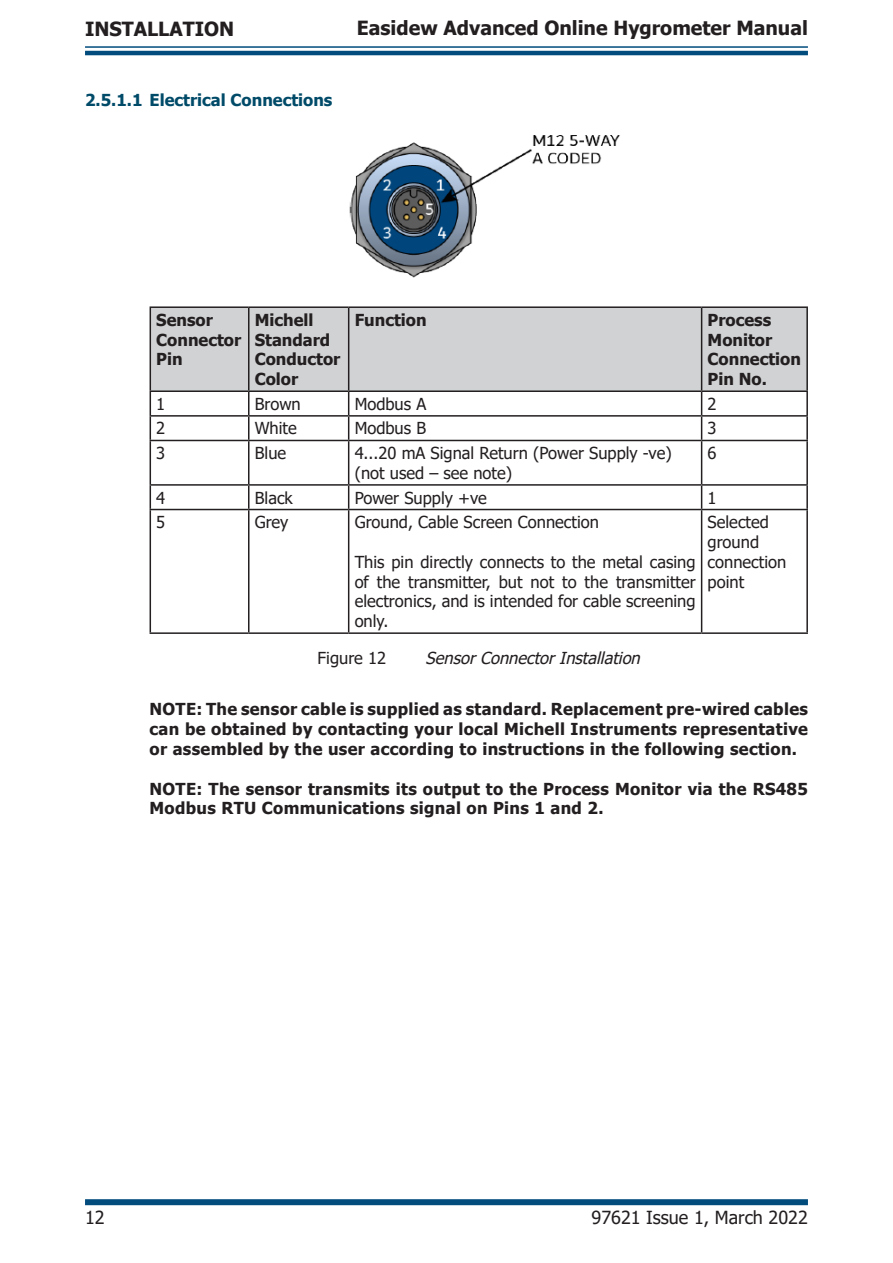
<style>
.page{position:relative;width:893px;height:1263px;background:#fff}
.page>*{position:absolute;margin:0;border:0;box-sizing:border-box;transform-origin:0 0}
.t1{font:700 19.5px "Tahoma";color:#231f20}
.t2{font:18px "Tahoma";color:#231f20}
.t3{font:16.5px/19.8px "Tahoma";color:#231f20;text-align:justify}
.Paragraph_UM{font:700 16.5px/19.8px "Tahoma";letter-spacing:.02em;color:#231f20;text-align:justify}
.Paragraph_UM-2{font:700 16.5px/19.8px "Tahoma";color:#231f20}
.t4{font:700 16.5px "Tahoma";color:#014b69}
.t5{font:italic 16.5px "Tahoma";color:#231f20}
</style>
<div class="page">
<hr style="left:85px;top:46px;width:723px;height:2px;background:#014b7d">
<hr style="left:85px;top:51px;width:723px;height:4px;background:#014b7d">
<div style="left:85px;top:1199px;width:723px;height:6px;background:#014b7d"></div>
<img style="left:349px;top:135px;width:271px;height:143px">
<div style="left:151px;top:308px;width:655px;height:82px;background:#d1d2d4"></div>
<hr style="left:150px;top:306px;width:99px;height:2px;background:#231f20">
<hr style="left:150px;top:308px;width:1px;height:82px;background:#231f20">
<hr style="left:249px;top:306px;width:100px;height:2px;background:#231f20">
<hr style="left:248px;top:308px;width:1px;height:82px;background:#231f20">
<hr style="left:349px;top:306px;width:353px;height:2px;background:#231f20">
<hr style="left:348px;top:308px;width:1px;height:82px;background:#231f20">
<hr style="left:702px;top:306px;width:106px;height:2px;background:#231f20">
<hr style="left:701px;top:308px;width:1px;height:82px;background:#231f20">
<hr style="left:806px;top:308px;width:2px;height:82px;background:#231f20">
<hr style="left:150px;top:390px;width:99px;height:2px;background:#231f20">
<hr style="left:249px;top:390px;width:100px;height:2px;background:#231f20">
<hr style="left:349px;top:390px;width:353px;height:2px;background:#231f20">
<hr style="left:702px;top:390px;width:106px;height:2px;background:#231f20">
<hr style="left:806px;top:392px;width:2px;height:23px;background:#231f20">
<hr style="left:150px;top:415px;width:99px;height:2px;background:#231f20">
<svg style="left:150px;top:392px;width:1px;height:48px"></svg>
<hr style="left:249px;top:415px;width:100px;height:2px;background:#231f20">
<svg style="left:248px;top:392px;width:1px;height:48px"></svg>
<hr style="left:349px;top:415px;width:353px;height:2px;background:#231f20">
<svg style="left:348px;top:392px;width:1px;height:48px"></svg>
<hr style="left:702px;top:415px;width:106px;height:2px;background:#231f20">
<svg style="left:701px;top:392px;width:1px;height:48px"></svg>
<hr style="left:806px;top:417px;width:2px;height:23px;background:#231f20">
<hr style="left:150px;top:440px;width:99px;height:1px;background:#231f20">
<hr style="left:150px;top:441px;width:1px;height:43px;background:#231f20">
<hr style="left:249px;top:440px;width:100px;height:1px;background:#231f20">
<hr style="left:248px;top:441px;width:1px;height:43px;background:#231f20">
<hr style="left:349px;top:440px;width:353px;height:1px;background:#231f20">
<hr style="left:348px;top:441px;width:1px;height:43px;background:#231f20">
<hr style="left:702px;top:440px;width:106px;height:1px;background:#231f20">
<hr style="left:701px;top:441px;width:1px;height:43px;background:#231f20">
<hr style="left:806px;top:441px;width:2px;height:43px;background:#231f20">
<hr style="left:150px;top:484px;width:99px;height:2px;background:#231f20">
<svg style="left:150px;top:486px;width:1px;height:23px"></svg>
<hr style="left:249px;top:484px;width:100px;height:2px;background:#231f20">
<svg style="left:248px;top:486px;width:1px;height:23px"></svg>
<hr style="left:349px;top:484px;width:353px;height:2px;background:#231f20">
<svg style="left:348px;top:486px;width:1px;height:23px"></svg>
<hr style="left:702px;top:484px;width:106px;height:2px;background:#231f20">
<svg style="left:701px;top:486px;width:1px;height:23px"></svg>
<hr style="left:806px;top:486px;width:2px;height:23px;background:#231f20">
<hr style="left:150px;top:509px;width:99px;height:1px;background:#231f20">
<hr style="left:150px;top:510px;width:1px;height:122px;background:#231f20">
<hr style="left:249px;top:509px;width:100px;height:1px;background:#231f20">
<hr style="left:248px;top:510px;width:1px;height:122px;background:#231f20">
<hr style="left:349px;top:509px;width:353px;height:1px;background:#231f20">
<hr style="left:348px;top:510px;width:1px;height:122px;background:#231f20">
<hr style="left:702px;top:509px;width:106px;height:1px;background:#231f20">
<hr style="left:701px;top:510px;width:1px;height:122px;background:#231f20">
<hr style="left:806px;top:510px;width:2px;height:122px;background:#231f20">
<hr style="left:150px;top:632px;width:99px;height:2px;background:#231f20">
<hr style="left:249px;top:632px;width:100px;height:2px;background:#231f20">
<hr style="left:349px;top:632px;width:353px;height:2px;background:#231f20">
<hr style="left:702px;top:632px;width:106px;height:2px;background:#231f20">
<p class="t1" style="left:85px;top:15px;width:151px">INSTALLATION</p>
<p class="t4" style="left:85px;top:89px;width:249px">2.5.1.1 Electrical Connections</p>
<p class="t1" style="left:357px;top:14px;width:453px">Easidew Advanced Online Hygrometer Manual</p>
<p class="Paragraph_UM-2" style="left:156px;top:311px;width:87px">Sensor<br>Connector<br>Pin</p>
<p class="Paragraph_UM-2" style="left:255px;top:311px;width:87px">Michell<br>Standard<br>Conductor<br>Color</p>
<p class="Paragraph_UM-2" style="left:355px;top:311px;width:73px">Function</p>
<p class="Paragraph_UM-2" style="left:708px;top:311px;width:95px">Process<br>Monitor<br>Connection<br>Pin No.</p>
<p class="t3" style="left:156px;top:395px;width:11px">1</p>
<p class="t3" style="left:255px;top:395px;width:48px">Brown</p>
<p class="t3" style="left:355px;top:395px;width:73px">Modbus A</p>
<p class="t3" style="left:708px;top:395px;width:11px">2</p>
<p class="t3" style="left:156px;top:419px;width:11px">2</p>
<p class="t3" style="left:255px;top:419px;width:44px">White</p>
<p class="t3" style="left:355px;top:419px;width:73px">Modbus B</p>
<p class="t3" style="left:708px;top:419px;width:11px">3</p>
<p class="t3" style="left:156px;top:444px;width:11px">3</p>
<p class="t3" style="left:255px;top:444px;width:33px">Blue</p>
<p class="t3" style="left:355px;top:444px;width:319px">4...20 mA Signal Return (Power Supply -ve)</p>
<p class="t3" style="left:355px;top:464px;width:159px">(not used – see note)</p>
<p class="t3" style="left:708px;top:444px;width:11px">6</p>
<p class="t3" style="left:156px;top:488px;width:11px">4</p>
<p class="t3" style="left:255px;top:488px;width:40px">Black</p>
<p class="t3" style="left:355px;top:488px;width:134px">Power Supply +ve</p>
<p class="t3" style="left:708px;top:488px;width:11px">1</p>
<p class="t3" style="left:156px;top:513px;width:11px">5</p>
<p class="t3" style="left:255px;top:513px;width:35px">Grey</p>
<p class="t3" style="left:355px;top:513px;width:246px">Ground, Cable Screen Connection</p>
<p class="t3" style="left:355px;top:553px;width:342px">This pin directly connects to the metal casing of the transmitter, but not to the transmitter electronics, and is intended for cable screening only.</p>
<p class="t3" style="left:708px;top:513px;width:80px;text-align:left">Selected ground connection point</p>
<p class="t3" style="left:318px;top:649px;width:70px">Figure 12</p>
<p class="t5" style="left:426px;top:646px;width:221px">SensorConnectorInstallation</p>
<p class="Paragraph_UM" style="left:150px;top:700px;width:660px">NOTE: The sensor cable is supplied as standard. Replacement pre-wired cables can be obtained by contacting your local Michell Instruments representative or assembled by the user according to instructions in the following section.</p>
<p class="Paragraph_UM" style="left:150px;top:779px;width:660px">NOTE: The sensor transmits its output to the Process Monitor via the RS485<br>Modbus RTU Communications signal on Pins 1 and 2.</p>
<p class="t2" style="left:85px;top:1205px;width:21px">12</p>
<p class="t2" style="left:591px;top:1205px;width:218px">97621 Issue 1, March 2022</p>
</div>
